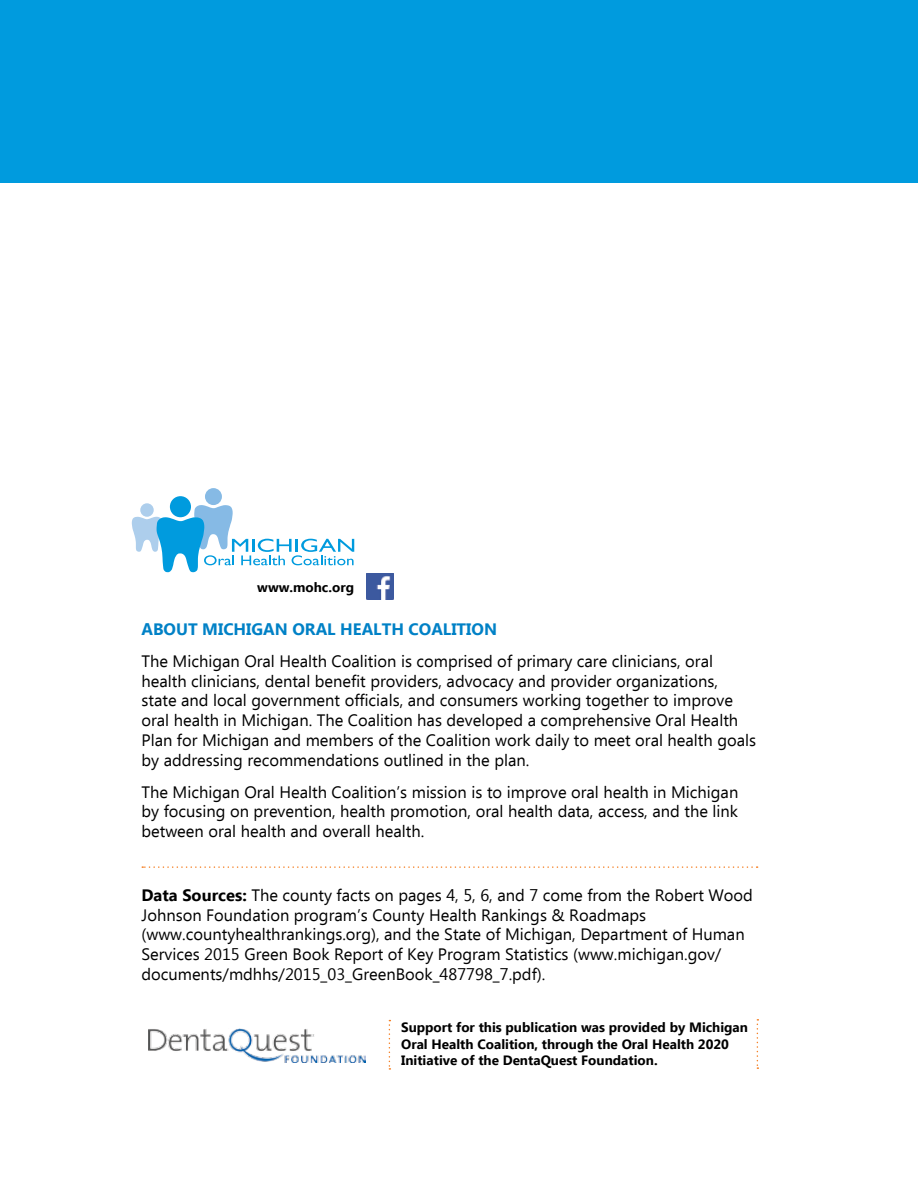
<style>
.page{position:relative;width:918px;height:1188px;background:#fff}
.page>*{position:absolute;margin:0;border:0;box-sizing:border-box;transform-origin:0 0}
.t1{font:16.5px/19.8px "Ebrima";color:#000}
.t2{font:700 16.5px "Ebrima";color:#0081c6}
.t3{font:700 13.5px/16.5px "Ebrima";color:#000}
.s1{font-weight:700}
</style>
<div class="page">
<img style="left:149px;top:1029px;width:216px;height:34px">
<svg style="left:389px;top:1020px;width:1px;height:50px"></svg>
<svg style="left:757px;top:1019px;width:1px;height:50px"></svg>
<svg style="left:142px;top:866px;width:616px;height:2px"></svg>
<img style="left:366px;top:573px;width:27px;height:27px">
<div style="left:205px;top:488px;width:17px;height:17px;background:#86bae5;border-radius:50%"></div>
<svg style="left:140px;top:503px;width:14px;height:14px"></svg>
<svg style="left:132px;top:505px;width:222px;height:67px"></svg>
<div style="left:170px;top:496px;width:21px;height:21px;background:#009bde;border-radius:50%"></div>
<div style="left:0;top:0;width:918px;height:182px;background:#009bde"></div>
<p class="t3" style="left:257px;top:580px;width:98px">www.mohc.org</p>
<p class="t2" style="left:141px;top:617px;width:357px">ABOUT MICHIGAN ORAL HEALTH COALITION</p>
<p class="t1" style="left:141px;top:652px;width:616px">The Michigan Oral Health Coalition is comprised of primary care clinicians, oral health clinicians, dental benefit providers, advocacy and provider organizations, state and local government officials, and consumers working together to improve oral health in Michigan. The Coalition has developed a comprehensive Oral Health Plan for Michigan and members of the Coalition work daily to meet oral health goals by addressing recommendations outlined in the plan.</p>
<p class="t1" style="left:141px;top:783px;width:598px;text-align:justify">The Michigan Oral Health Coalition’s mission is to improve oral health in Michigan by focusing on prevention, health promotion, oral health data, access, and the link between oral health and overall health.</p>
<p class="t1" style="left:141px;top:886px;width:613px"><span class="s1">Data Sources:</span> The county facts on pages 4, 5, 6, and 7 come from the Robert Wood Johnson Foundation program’s County Health Rankings &amp; Roadmaps (www.countyhealthrankings.org), and the State of Michigan, Department of Human Services 2015 Green Book Report of Key Program Statistics (www.michigan.gov/ documents/mdhhs/2015_03_GreenBook_487798_7.pdf).</p>
<p class="t3" style="left:401px;top:1020px;width:348px">Support for this publication was provided by Michigan<br>Oral Health Coalition, through the Oral Health 2020<br>Initiative of the DentaQuest Foundation.</p>
</div>
